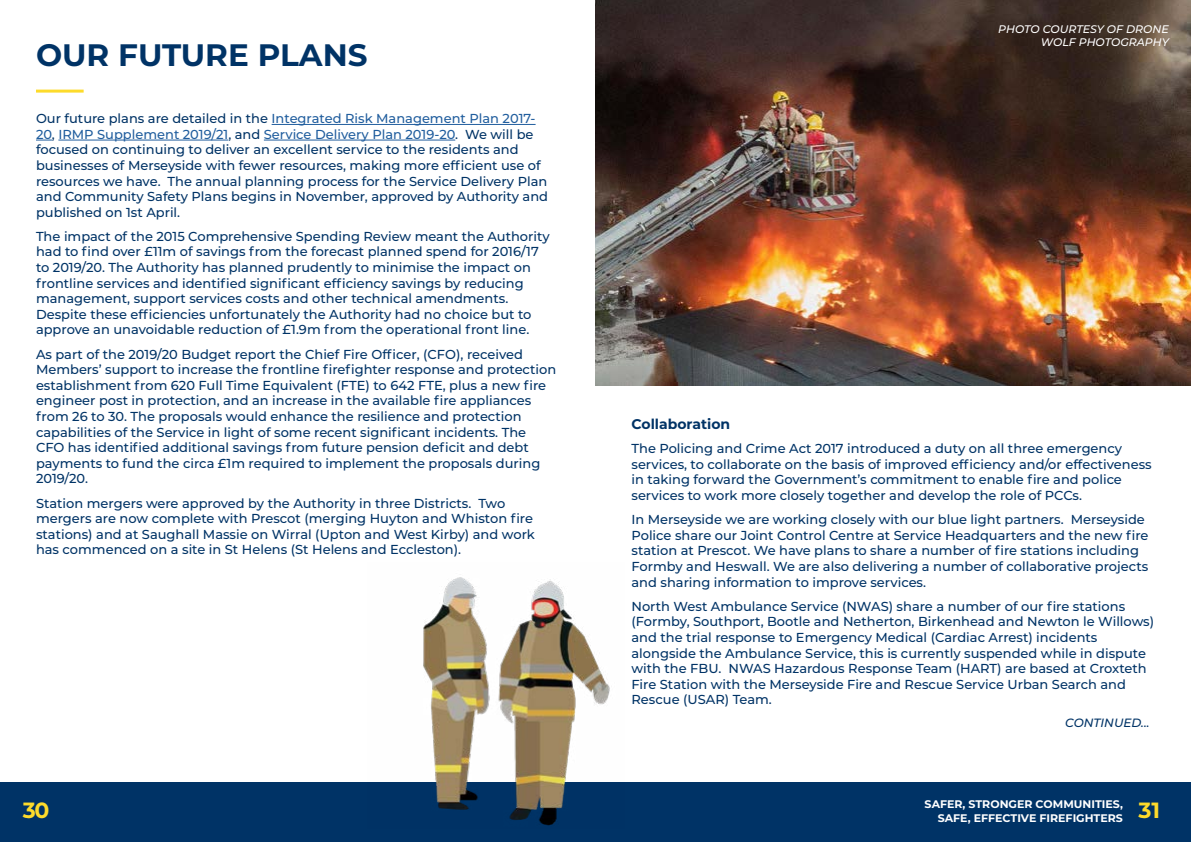
<style>
.page{position:relative;width:1191px;height:842px;background:#fff}
.page>*{position:absolute;margin:0;border:0;box-sizing:border-box;transform-origin:0 0}
.t1{font:700 31px "Montserrat";color:#036}
.t2{font:700 22px "Montserrat";color:#fddb2b}
.t3{font:700 14px "Montserrat";color:#036}
.t4{font:500 13px/15.6px "Montserrat";color:#036}
.t5{font:italic 500 12px "Montserrat";color:#036}
.t6{font:700 11px "Montserrat";color:#fff}
.t7{font:italic 500 11px/13.2px "Montserrat";color:#fff;text-align:right}
.s1{color:#215e9e}
</style>
<div class="page">
<div style="left:0;top:782px;width:1191px;height:60px;background:#036"></div>
<hr style="left:36px;top:90px;width:48px;height:3px;background:#fddb2b">
<hr style="left:272px;top:124px;width:263px;height:1px;background:#215e9e">
<svg style="left:36px;top:140px;width:16px;height:1px"></svg>
<hr style="left:58px;top:140px;width:170px;height:1px;background:#215e9e">
<hr style="left:264px;top:140px;width:191px;height:1px;background:#215e9e">
<img style="left:595px;top:0;width:596px;height:386px">
<img style="left:423px;top:577px;width:187px;height:249px">
<h1 class="t1" style="left:36px;top:33px;width:333px">OUR FUTURE PLANS</h1>
<p class="t4" style="left:36px;top:110px;width:513px">Our future plans are detailed in the <span class="s1">Integrated Risk Management Plan 2017- 20</span>, <span class="s1">IRMP Supplement 2019/21</span>, and <span class="s1">Service Delivery Plan 2019-20</span>. We will be focused on continuing to deliver an excellent service to the residents and businesses of Merseyside with fewer resources, making more efficient use of resources we have. The annual planning process for the Service Delivery Plan and Community Safety Plans begins in November, approved by Authority and published on 1st April.</p>
<p class="t4" style="left:36px;top:228px;width:515px">The impact of the 2015 Comprehensive Spending Review meant the Authority had to find over £11m of savings from the forecast planned spend for 2016/17 to 2019/20. The Authority has planned prudently to minimise the impact on frontline services and identified significant efficiency savings by reducing management, support services costs and other technical amendments.<br>Despite these efficiencies unfortunately the Authority had no choice but to approve an unavoidable reduction of £1.9m from the operational front line.</p>
<p class="t4" style="left:36px;top:346px;width:522px">As part of the 2019/20 Budget report the Chief Fire Officer, (CFO), received Members’ support to increase the frontline firefighter response and protection establishment from 620 Full Time Equivalent (FTE) to 642 FTE, plus a new fire engineer post in protection, and an increase in the available fire appliances from 26 to 30. The proposals would enhance the resilience and protection capabilities of the Service in light of some recent significant incidents. The CFO has identified additional savings from future pension deficit and debt payments to fund the circa £1m required to implement the proposals during 2019/20.</p>
<p class="t4" style="left:36px;top:495px;width:500px">Station mergers were approved by the Authority in three Districts. Two mergers are now complete with Prescot (merging Huyton and Whiston fire stations) and at Saughall Massie on Wirral (Upton and West Kirby) and work has commenced on a site in St Helens (St Helens and Eccleston).</p>
<p class="t7" style="left:998px;top:22px;width:172px">PHOTO COURTESY OF DRONE<br>WOLF PHOTOGRAPHY</p>
<p class="t3" style="left:631px;top:414px;width:100px">Collaboration</p>
<p class="t4" style="left:631px;top:440px;width:522px">The Policing and Crime Act 2017 introduced a duty on all three emergency services, to collaborate on the basis of improved efficiency and/or effectiveness in taking forward the Government’s commitment to enable fire and police services to work more closely together and develop the role of PCCs.</p>
<p class="t4" style="left:631px;top:511px;width:518px">In Merseyside we are working closely with our blue light partners. Merseyside Police share our Joint Control Centre at Service Headquarters and the new fire station at Prescot. We have plans to share a number of fire stations including Formby and Heswall. We are also delivering a number of collaborative projects and sharing information to improve services.</p>
<p class="t4" style="left:631px;top:598px;width:524px">North West Ambulance Service (NWAS) share a number of our fire stations (Formby, Southport, Bootle and Netherton, Birkenhead and Newton le Willows) and the trial response to Emergency Medical (Cardiac Arrest) incidents alongside the Ambulance Service, this is currently suspended while in dispute with the FBU. NWAS Hazardous Response Team (HART) are based at Croxteth Fire Station with the Merseyside Fire and Rescue Service Urban Search and Rescue (USAR) Team.</p>
<p class="t5" style="left:1065px;top:714px;width:86px">CONTINUED...</p>
<p class="t6" style="left:924px;top:796px;width:200px">SAFER, STRONGER COMMUNITIES,</p>
<h2 class="t2" style="left:23px;top:795px;width:28px">30</h2>
<p class="t6" style="left:937px;top:810px;width:224px">SAFE, EFFECTIVE FIREFIGHTERS <sup>31</sup></p>
</div>
